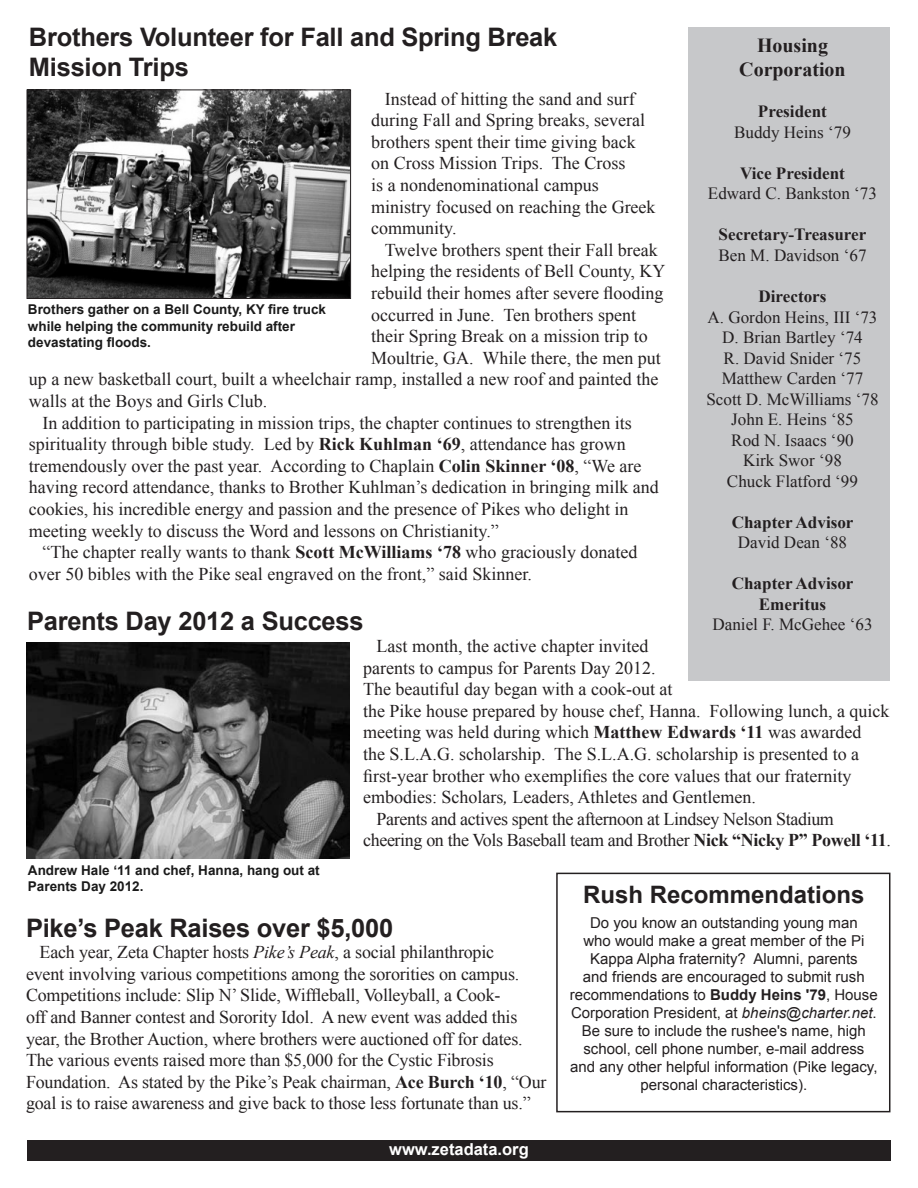
<style>
.page{position:relative;width:918px;height:1188px;background:#fff}
.page>*{position:absolute;margin:0;border:0;box-sizing:border-box;transform-origin:0 0}
.First_Paragraph{font:700 25.5px/30.6px "Arial";letter-spacing:-.01em;color:#231f20}
.t1{font:700 24px "Arial";color:#231f20}
.t2{font:700 19.95px/24px "Times New Roman";color:#231f20;text-align:center}
.t3{font:18px/21.6px "Times New Roman";color:#231f20}
.t4{font:18px/21.6px "Times New Roman";letter-spacing:-.02em;color:#231f20}
.t5{font:17.1px "Times New Roman";color:#231f20}
.t6{font:700 17.1px/20.5px "Times New Roman";color:#231f20;text-align:center}
.t7{font:700 16.5px "Arial";color:#fff}
.t8{font:15px/18px "Arial";color:#231f20;text-align:center}
.Free_Form{font:700 13.5px/16.2px "Arial";color:#1a1a1a}
.s1{font-weight:700}
.s2{font-style:italic}
</style>
<div class="page">
<div style="left:688px;top:27px;width:202px;height:653px;background:#c7c8ca"></div>
<div style="left:27px;top:1140px;width:864px;height:21px;background:#231f20"></div>
<img style="left:29px;top:92px;width:320px;height:205px">
<div style="left:27px;top:90px;width:324px;height:209px;border:1px solid #231f20"></div>
<img style="left:26px;top:643px;width:324px;height:215px">
<div style="left:556px;top:873px;width:334px;height:239px;border:2px solid #231f20"></div>
<p class="First_Paragraph" style="left:29px;top:22px;width:530px">Brothers Volunteer for Fall and Spring Break<br>Mission Trips</p>
<p class="t3" style="left:371px;top:87px;width:286px;text-indent:14px">Instead of hitting the sand and surf during Fall and Spring breaks, several brothers spent their time giving back on Cross Mission Trips. The Cross<br>is a nondenominational campus ministry focused on reaching the Greek community.</p>
<p class="t3" style="left:385px;top:239px;width:275px">Twelve brothers spent their Fall break</p>
<p class="t3" style="left:371px;top:260px;width:296px">helping the residents of Bell County, KY</p>
<p class="t3" style="left:371px;top:282px;width:294px">rebuild their homes after severe flooding</p>
<p class="t3" style="left:371px;top:303px;width:266px">occurred in June. Ten brothers spent</p>
<p class="t3" style="left:371px;top:325px;width:278px">their Spring Break on a mission trip to</p>
<p class="t3" style="left:371px;top:347px;width:291px">Moultrie, GA. While there, the men put</p>
<p class="t3" style="left:29px;top:368px;width:631px">up a new basketball court, built a wheelchair ramp, installed a new roof and painted the</p>
<p class="t3" style="left:29px;top:390px;width:240px">walls at the Boys and Girls Club.</p>
<p class="t3" style="left:29px;top:411px;width:631px;text-indent:14px">In addition to participating in mission trips, the chapter continues to strengthen its spirituality through bible study. Led by <span class="s1">Rick Kuhlman ‘69</span>, attendance has grown tremendously over the past year. According to Chaplain <span class="s1">Colin Skinner ‘08</span>, “We are having record attendance, thanks to Brother Kuhlman’s dedication in bringing milk and cookies, his incredible energy and passion and the presence of Pikes who delight in meeting weekly to discuss the Word and lessons on Christianity.”</p>
<p class="t3" style="left:29px;top:541px;width:610px;text-indent:14px">“The chapter really wants to thank <span class="s1">Scott McWilliams ‘78</span> who graciously donated over 50 bibles with the Pike seal engraved on the front,” said Skinner.</p>
<p class="First_Paragraph" style="left:27px;top:607px;width:338px">Parents Day 2012 a Success</p>
<p class="t3" style="left:363px;top:635px;width:528px;text-indent:14px">Last month, the active chapter invited<br>parents to campus for Parents Day 2012.<br>The beautiful day began with a cook-out at<br>the Pike house prepared by house chef, Hanna. Following lunch, a quick meeting was held during which <span class="s1">Matthew Edwards ‘11</span> was awarded<br>the S.L.A.G. scholarship. The S.L.A.G. scholarship is presented to a first-year brother who exemplifies the core values that our fraternity embodies: Scholars<span class="s2">,</span> Leaders, Athletes and Gentlemen.</p>
<p class="t4" style="left:363px;top:808px;width:529px;text-indent:14px">Parents and actives spent the afternoon at Lindsey Nelson Stadium cheering on the Vols Baseball team and Brother <span class="s1">Nick “Nicky P” Powell ‘11</span>.</p>
<p class="Free_Form" style="left:28px;top:863px;width:293px">Andrew Hale ‘11 and chef, Hanna, hang out at<br>Parents Day 2012.</p>
<p class="First_Paragraph" style="left:26px;top:913px;width:369px">Pike’s Peak Raises over $5,000</p>
<p class="t3" style="left:26px;top:941px;width:522px;text-indent:14px">Each year, Zeta Chapter hosts <span class="s2">Pike’s Peak</span>, a social philanthropic<br>event involving various competitions among the sororities on campus.<br>Competitions include: Slip N’ Slide, Wiffleball, Volleyball, a Cook-<br>off and Banner contest and Sorority Idol. A new event was added this year, the Brother Auction, where brothers were auctioned off for dates.<br>The various events raised more than $5,000 for the Cystic Fibrosis Foundation. As stated by the Pike’s Peak chairman, <span class="s1">Ace Burch ‘10</span>, “Our goal is to raise awareness and give back to those less fortunate than us.”</p>
<p class="t2" style="left:739px;top:33px;width:108px">Housing<br>Corporation</p>
<p class="t6" style="left:758px;top:101px;width:71px">President</p>
<p class="t5" style="left:734px;top:121px;width:118px">Buddy Heins ‘79</p>
<p class="t6" style="left:740px;top:163px;width:106px">Vice President</p>
<p class="t5" style="left:708px;top:182px;width:171px">Edward C. Bankston ‘73</p>
<p class="t6" style="left:719px;top:224px;width:149px">Secretary-Treasurer</p>
<p class="t5" style="left:718px;top:244px;width:150px">Ben M. Davidson ‘67</p>
<p class="t6" style="left:758px;top:286px;width:70px">Directors</p>
<p class="t5" style="left:708px;top:305px;width:172px">A. Gordon Heins, III ‘73</p>
<p class="t5" style="left:722px;top:326px;width:142px">D. Brian Bartley ‘74</p>
<p class="t5" style="left:724px;top:346px;width:139px">R. David Snider ‘75</p>
<p class="t5" style="left:722px;top:367px;width:143px">Matthew Carden ‘77</p>
<p class="t5" style="left:706px;top:387px;width:174px">Scott D. McWilliams ‘78</p>
<p class="t5" style="left:731px;top:408px;width:124px">John E. Heins ‘85</p>
<p class="t5" style="left:731px;top:428px;width:124px">Rod N. Isaacs ‘90</p>
<p class="t5" style="left:743px;top:449px;width:100px">Kirk Swor ‘98</p>
<p class="t5" style="left:727px;top:470px;width:133px">Chuck Flatford ‘99</p>
<p class="t6" style="left:732px;top:511px;width:123px">Chapter Advisor</p>
<p class="t5" style="left:738px;top:531px;width:111px">David Dean ‘88</p>
<p class="t6" style="left:732px;top:573px;width:123px">Chapter Advisor<br>Emeritus</p>
<p class="t5" style="left:712px;top:613px;width:162px">Daniel F. McGehee ‘63</p>
<p class="Free_Form" style="left:28px;top:302px;width:300px">Brothers gather on a Bell County, KY fire truck while helping the community rebuild after devastating floods.</p>
<p class="t1" style="left:583px;top:879px;width:283px">Rush Recommendations</p>
<p class="t8" style="left:570px;top:914px;width:309px">Do you know an outstanding young man<br>who would make a great member of the Pi Kappa Alpha fraternity? Alumni, parents<br>and friends are encouraged to submit rush recommendations to <span class="s1">Buddy Heins '79</span>, House Corporation President, at <span class="s2">bheins@charter.net</span>.<br>Be sure to include the rushee's name, high school, cell phone number, e-mail address and any other helpful information (Pike legacy, personal characteristics).</p>
<p class="t7" style="left:389px;top:1138px;width:141px">www.zetadata.org</p>
</div>
